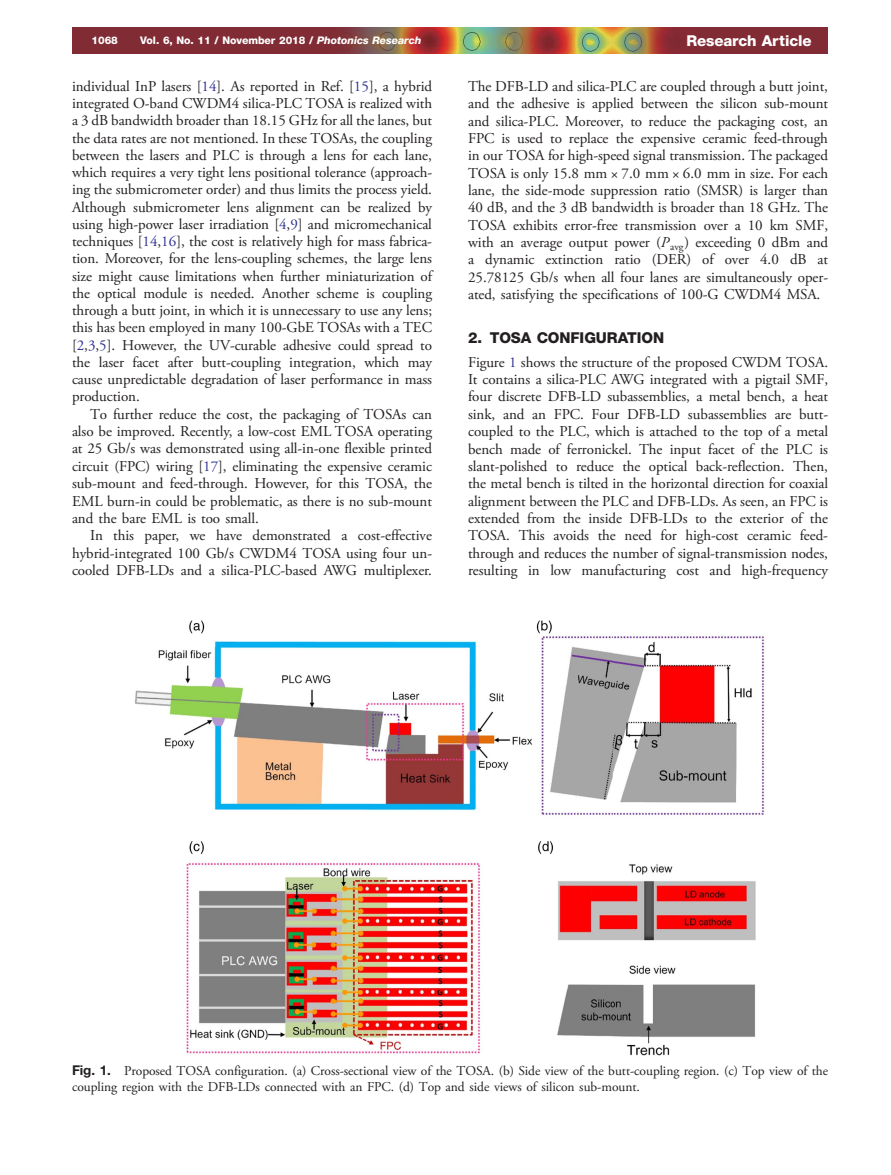
<style>
.page{position:relative;width:891px;height:1175px;background:#fff}
.page>*{position:absolute;margin:0;border:0;box-sizing:border-box;transform-origin:0 0}
.t1{font:15px/17.4px "Adv OT635 f 2 c 37";color:#231f20;text-align:justify}
.t2{font:15px "Adv O Tfbba 3 ace.B";color:#231f20}
.t3{font:15px "Adv O Tfbba 3 ace.B";color:#fff}
.t4{font:13.5px/15.8px "Adv OT635 f 2 c 37";color:#231f20}
.t5{font:10.5px "Adv O Tfbba 3 ace.B";color:#fff}
.s1{font-family:"Adv OT9 d 7 a 08 b 4.BI"}
.s2{color:#2e3092}
.s3{font-family:"Adv TT6 cf 9196 d"}
.s4{font-family:"Adv TT80 ef 8 ba 2.I"}
.s5{font-family:"Adv OT34 fe 1490.B"}
</style>
<div class="page">
<img style="left:135px;top:620px;width:631px;height:436px">
<img style="left:72px;top:28px;width:756px;height:25px">
<p class="t5" style="left:92px;top:37px;width:28px">1068</p>
<p class="t5" style="left:140px;top:37px;width:283px">Vol. 6, No. 11 / November 2018 / <span class="s1">Photonics Research</span></p>
<p class="t3" style="left:686px;top:35px;width:127px">Research Article</p>
<p class="t1" style="left:72px;top:79px;width:362px">individual InP lasers [<span class="s2">14</span>]. As reported in Ref. [<span class="s2">15</span>], a hybrid integrated O-band CWDM4 silica-PLC TOSA is realized with a 3 dB bandwidth broader than 18.15 GHz for all the lanes, but the data rates are not mentioned. In these TOSAs, the coupling between the lasers and PLC is through a lens for each lane, which requires a very tight lens positional tolerance (approach&shy;ing the submicrometer order) and thus limits the process yield.<br>Although submicrometer lens alignment can be realized by using high-power laser irradiation [<span class="s2">4</span>,<span class="s2">9</span>] and micromechanical techniques [<span class="s2">14</span>,<span class="s2">16</span>], the cost is relatively high for mass fabrica&shy;tion. Moreover, for the lens-coupling schemes, the large lens size might cause limitations when further miniaturization of the optical module is needed. Another scheme is coupling through a butt joint, in which it is unnecessary to use any lens; this has been employed in many 100-GbE TOSAs with a TEC [<span class="s2">2</span>,<span class="s2">3</span>,<span class="s2">5</span>]. However, the UV-curable adhesive could spread to the laser facet after butt-coupling integration, which may cause unpredictable degradation of laser performance in mass production.</p>
<p class="t1" style="left:72px;top:407px;width:361px;text-indent:18px">To further reduce the cost, the packaging of TOSAs can also be improved. Recently, a low-cost EML TOSA operating at 25 Gb/s was demonstrated using all-in-one flexible printed circuit (FPC) wiring [<span class="s2">17</span>], eliminating the expensive ceramic sub-mount and feed-through. However, for this TOSA, the EML burn-in could be problematic, as there is no sub-mount and the bare EML is too small.</p>
<p class="t1" style="left:72px;top:528px;width:361px;text-indent:18px">In this paper, we have demonstrated a cost-effective hybrid-integrated 100 Gb/s CWDM4 TOSA using four un&shy;cooled DFB-LDs and a silica-PLC-based AWG multiplexer.</p>
<p class="t1" style="left:468px;top:79px;width:361px">The DFB-LD and silica-PLC are coupled through a butt joint, and the adhesive is applied between the silicon sub-mount and silica-PLC. Moreover, to reduce the packaging cost, an FPC is used to replace the expensive ceramic feed-through in our TOSA for high-speed signal transmission. The packaged TOSA is only <span class="s3">15</span>.<span class="s3">8 mm</span> × <span class="s3">7</span>.<span class="s3">0 mm</span> × <span class="s3">6</span>.<span class="s3">0 mm</span> in size. For each lane, the side-mode suppression ratio (SMSR) is larger than 40 dB, and the 3 dB bandwidth is broader than 18 GHz. The TOSA exhibits error-free transmission over a 10 km SMF, with an average output power (<span class="s4">P</span><sub>avg</sub>) exceeding 0 dBm and a dynamic extinction ratio (DER) of over 4.0 dB at 25.78125 Gb/s when all four lanes are simultaneously oper&shy;ated, satisfying the specifications of 100-G CWDM4 MSA.</p>
<p class="t2" style="left:468px;top:333px;width:198px">2. TOSA CONFIGURATION</p>
<p class="t1" style="left:468px;top:355px;width:362px">Figure <span class="s2">1</span> shows the structure of the proposed CWDM TOSA.<br>It contains a silica-PLC AWG integrated with a pigtail SMF, four discrete DFB-LD subassemblies, a metal bench, a heat sink, and an FPC. Four DFB-LD subassemblies are butt&shy;coupled to the PLC, which is attached to the top of a metal bench made of ferronickel. The input facet of the PLC is slant-polished to reduce the optical back-reflection. Then, the metal bench is tilted in the horizontal direction for coaxial alignment between the PLC and DFB-LDs. As seen, an FPC is extended from the inside DFB-LDs to the exterior of the TOSA. This avoids the need for high-cost ceramic feed&shy;through and reduces the number of signal-transmission nodes, resulting in low manufacturing cost and high-frequency</p>
<p class="t4" style="left:72px;top:1064px;width:758px"><span class="s5">Fig. 1.</span> Proposed TOSA configuration. (a) Cross-sectional view of the TOSA. (b) Side view of the butt-coupling region. (c) Top view of the coupling region with the DFB-LDs connected with an FPC. (d) Top and side views of silicon sub-mount.</p>
</div>
